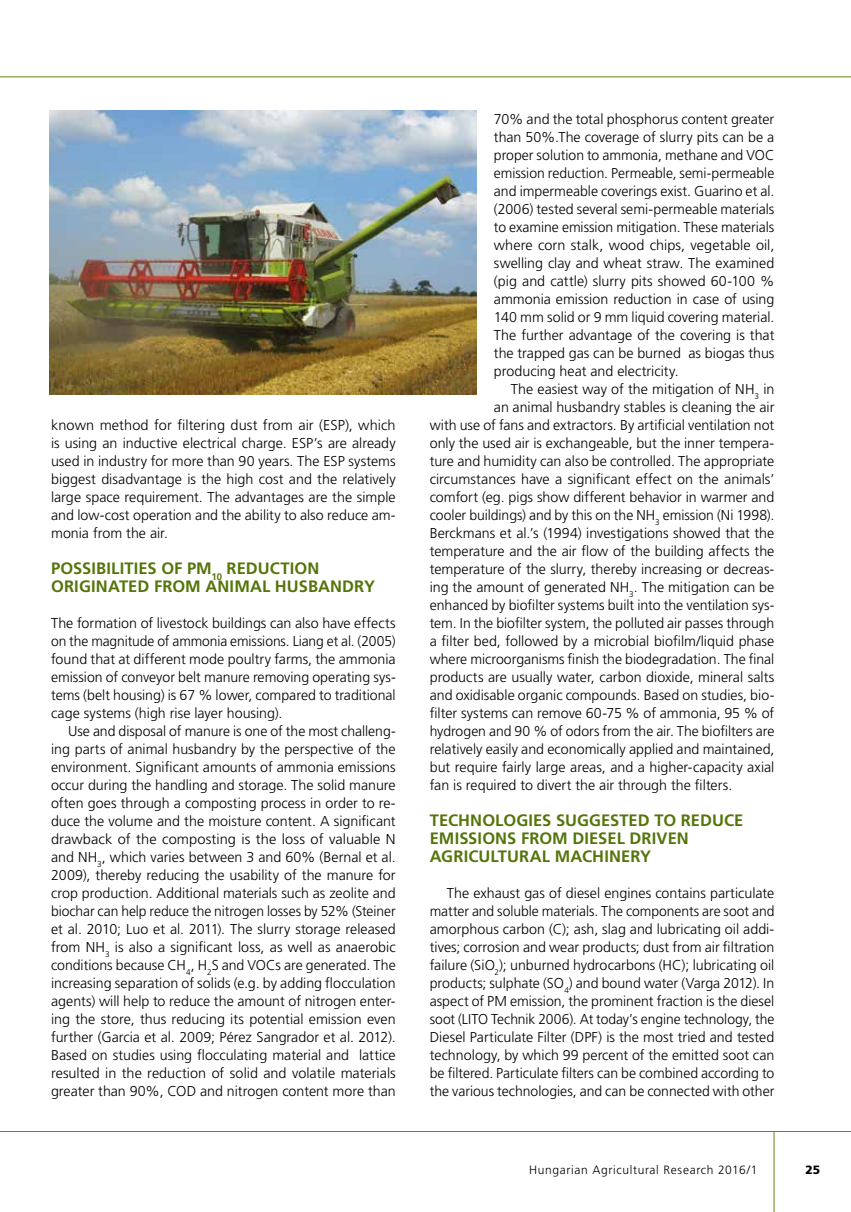
<style>
.page{position:relative;width:851px;height:1212px;background:#fff}
.page>*{position:absolute;margin:0;border:0;box-sizing:border-box;transform-origin:0 0}
.t1{font:700 16.5px "Frutiger QS";letter-spacing:.005em;color:#55750a}
.t2{font:300 14.25px/18px "Frutiger QS";color:#000;text-align:justify}
.t3{font:300 12px "Frutiger QS";letter-spacing:.055em;color:#000}
.t4{font:900 12px "Frutiger QS";color:#000}
</style>
<div class="page">
<hr style="left:0;top:77px;width:850px;height:1px;background:#658711">
<hr style="left:0;top:1131px;width:850px;height:1px;background:#658711">
<hr style="left:773px;top:1131px;width:1px;height:81px;background:#658711">
<img style="left:50px;top:110px;width:427px;height:284px">
<p class="t2" style="left:51px;top:416px;width:346px">known method for filtering dust from air (ESP), which is using an inductive electrical charge. ESP’s are already used in industry for more than 90 years. The ESP systems biggest disadvantage is the high cost and the relatively large space requirement. The advantages are the simple and low-cost operation and the ability to also reduce am&shy;monia from the air.</p>
<p class="t1" style="left:51px;top:559px;width:19px">POSSIBI</p>
<p class="t1" style="left:111px;top:559px;width:146px">LITIES OF PM<sub>10</sub> REDUCTION</p>
<p class="t1" style="left:51px;top:577px;width:51px">ORIGINAT</p>
<p class="t1" style="left:128px;top:577px;width:38px">ED FROM</p>
<p class="t1" style="left:205px;top:577px;width:13px">ANIMA</p>
<p class="t1" style="left:262px;top:577px;width:25px">L HUSBANDR</p>
<p class="t1" style="left:364px;top:577px;width:13px">Y</p>
<p class="t2" style="left:51px;top:614px;width:346px">The formation of livestock buildings can also have effects on the magnitude of ammonia emissions. Liang et al. (2005) found that at different mode poultry farms, the ammonia emission of conveyor belt manure removing operating sys&shy;tems (belt housing) is 67 % lower, compared to traditional cage systems (high rise layer housing).</p>
<p class="t2" style="left:51px;top:722px;width:346px;text-indent:17px">Use and disposal of manure is one of the most challeng&shy;ing parts of animal husbandry by the perspective of the environment. Significant amounts of ammonia emissions occur during the handling and storage. The solid manure often goes through a composting process in order to re&shy;duce the volume and the moisture content. A significant drawback of the composting is the loss of valuable N and NH<sub>3</sub>, which varies between 3 and 60% (Bernal et al.<br>2009), thereby reducing the usability of the manure for crop production. Additional materials such as zeolite and biochar can help reduce the nitrogen losses by 52% (Steiner et al. 2010; Luo et al. 2011). The slurry storage released from NH<sub>3</sub> is also a significant loss, as well as anaerobic conditions because CH<sub>4</sub>, H<sub>2</sub>S and VOCs are generated. The increasing separation of solids (e.g. by adding flocculation agents) will help to reduce the amount of nitrogen enter&shy;ing the store, thus reducing its potential emission even further (Garcia et al. 2009; Pérez Sangrador et al. 2012).<br>Based on studies using flocculating material and lattice resulted in the reduction of solid and volatile materials greater than 90%, COD and nitrogen content more than</p>
<p class="t2" style="left:494px;top:110px;width:282px">70% and the total phosphorus content greater than 50%.The coverage of slurry pits can be a proper solution to ammonia, methane and VOC emission reduction. Permeable, semi-permeable and impermeable coverings exist. Guarino et al. (2006) tested several semi-permeable materials to examine emission mitigation. These materials where corn stalk, wood chips, vegetable oil, swelling clay and wheat straw. The examined (pig and cattle) slurry pits showed 60-100 % ammonia emission reduction in case of using 140 mm solid or 9 mm liquid covering material.<br>The further advantage of the covering is that the trapped gas can be burned as biogas thus producing heat and electricity.</p>
<p class="t2" style="left:511px;top:380px;width:265px">The easiest way of the mitigation of NH<sub>3</sub> in</p>
<p class="t2" style="left:494px;top:398px;width:282px">an animal husbandry stables is cleaning the air</p>
<p class="t2" style="left:429px;top:416px;width:346px">with use of fans and extractors. By artificial ventilation not</p>
<p class="t2" style="left:429px;top:434px;width:346px">only the used air is exchangeable, but the inner tempera-</p>
<p class="t2" style="left:429px;top:452px;width:346px">ture and humidity can also be controlled. The appropriate</p>
<p class="t2" style="left:429px;top:470px;width:346px">circumstances have a significant effect on the animals’</p>
<p class="t2" style="left:429px;top:488px;width:346px">comfort (eg. pigs show different behavior in warmer and</p>
<p class="t2" style="left:429px;top:506px;width:346px">cooler buildings) and by this on the NH<sub>3</sub> emission (Ni 1998).</p>
<p class="t2" style="left:429px;top:524px;width:346px">Berckmans et al.’s (1994) investigations showed that the</p>
<p class="t2" style="left:429px;top:542px;width:346px">temperature and the air flow of the building affects the</p>
<p class="t2" style="left:429px;top:560px;width:346px">temperature of the slurry, thereby increasing or decreas-</p>
<p class="t2" style="left:429px;top:578px;width:346px">ing the amount of generated NH<sub>3</sub>. The mitigation can be</p>
<p class="t2" style="left:429px;top:596px;width:346px">enhanced by biofilter systems built into the ventilation sys-</p>
<p class="t2" style="left:429px;top:614px;width:346px">tem. In the biofilter system, the polluted air passes through</p>
<p class="t2" style="left:429px;top:632px;width:346px">a filter bed, followed by a microbial biofilm/liquid phase</p>
<p class="t2" style="left:429px;top:650px;width:346px">where microorganisms finish the biodegradation. The final</p>
<p class="t2" style="left:429px;top:668px;width:346px">products are usually water, carbon dioxide, mineral salts</p>
<p class="t2" style="left:429px;top:686px;width:346px">and oxidisable organic compounds. Based on studies, bio-</p>
<p class="t2" style="left:429px;top:704px;width:346px">filter systems can remove 60-75 % of ammonia, 95 % of</p>
<p class="t2" style="left:429px;top:722px;width:346px">hydrogen and 90 % of odors from the air. The biofilters are</p>
<p class="t2" style="left:429px;top:740px;width:346px">relatively easily and economically applied and maintained,</p>
<p class="t2" style="left:429px;top:758px;width:346px">but require fairly large areas, and a higher-capacity axial</p>
<p class="t2" style="left:429px;top:776px;width:304px">fan is required to divert the air through the filters.</p>
<p class="t1" style="left:429px;top:811px;width:31px">TECHNO</p>
<p class="t1" style="left:495px;top:811px;width:217px">LOGIES SUGGESTED TO REDUC</p>
<p class="t1" style="left:734px;top:811px;width:11px">E</p>
<p class="t1" style="left:429px;top:829px;width:20px">EMISSIONS</p>
<p class="t1" style="left:521px;top:829px;width:13px">FROM</p>
<p class="t1" style="left:572px;top:829px;width:115px">DI ESEL DRIVEN</p>
<p class="t1" style="left:429px;top:847px;width:34px">AGRICU</p>
<p class="t1" style="left:490px;top:847px;width:20px">LTURA</p>
<p class="t1" style="left:542px;top:847px;width:25px">L MACHIN</p>
<p class="t1" style="left:621px;top:847px;width:32px">ERY</p>
<p class="t2" style="left:429px;top:884px;width:346px;text-indent:17px">The exhaust gas of diesel engines contains particulate matter and soluble materials. The components are soot and amorphous carbon (C); ash, slag and lubricating oil addi&shy;tives; corrosion and wear products; dust from air filtration failure (SiO<sub>2</sub>); unburned hydrocarbons (HC); lubricating oil products; sulphate (SO<sub>4</sub>) and bound water (Varga 2012). In aspect of PM emission, the prominent fraction is the diesel soot (LITO Technik 2006). At today’s engine technology, the Diesel Particulate Filter (DPF) is the most tried and tested technology, by which 99 percent of the emitted soot can be filtered. Particulate filters can be combined according to the various technologies, and can be connected with other</p>
<p class="t3" style="left:529px;top:1163px;width:230px">Hungarian Agricultural Research 2016/1</p>
<p class="t4" style="left:805px;top:1163px;width:16px">25</p>
</div>
